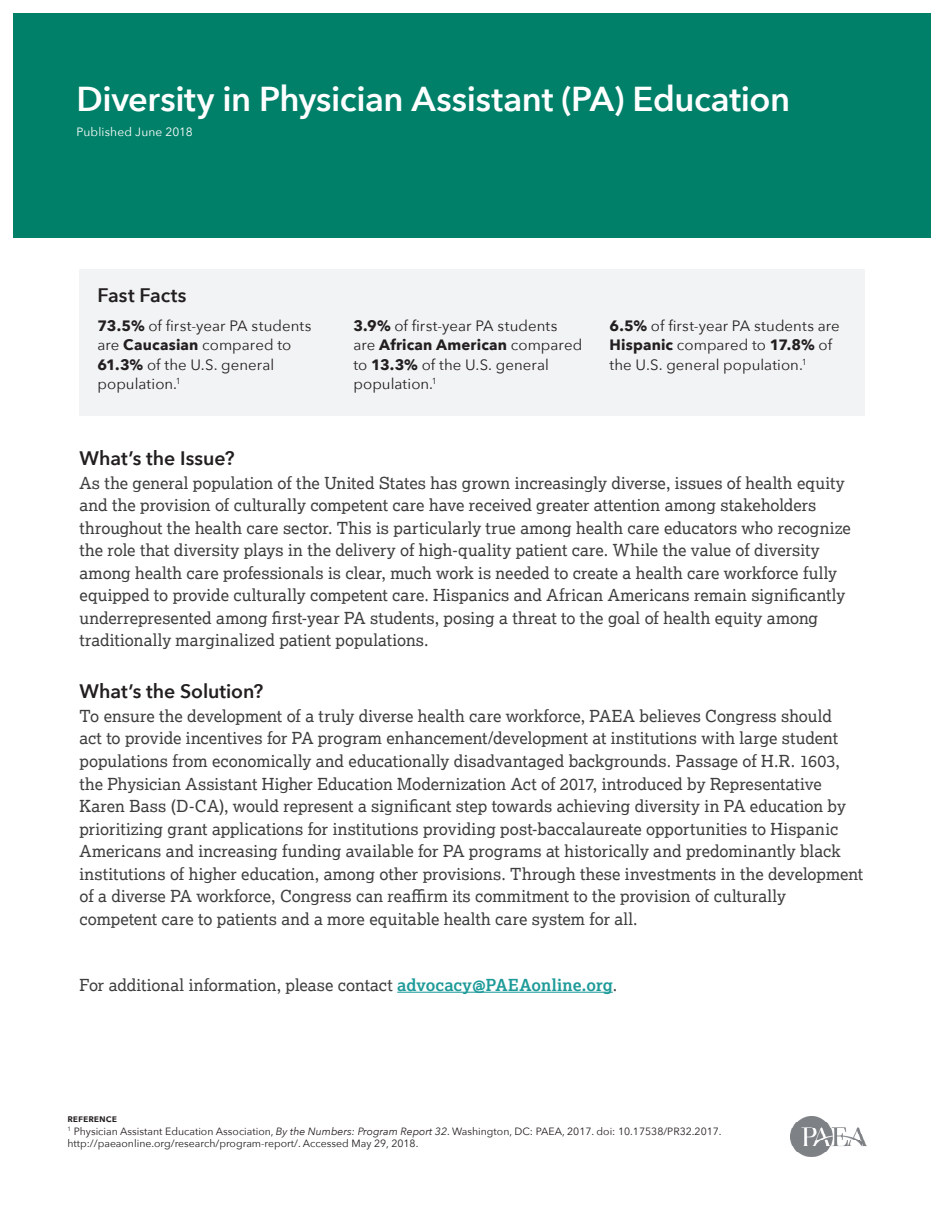
<style>
.page{position:relative;width:945px;height:1215px;background:#fff}
.page>*{position:absolute;margin:0;border:0;box-sizing:border-box;transform-origin:0 0}
.t1{font:600 34.5px "Avenir Next";letter-spacing:-.01em;color:#fff}
.t2{font:600 19.5px "Avenir Next";letter-spacing:-.005em;color:#231f20}
.t3{font:16.5px/22.5px "Lexia";color:#3e3e3f}
.t4{font:15px/19.5px "Avenir Next";letter-spacing:.005em;color:#231f20}
.t5{font:12px "Avenir Next";letter-spacing:.015em;color:#fff}
.t6{font:10.5px/12.6px "Avenir Next";color:#231f20}
.s1{font-weight:700}
.s2{font-weight:700;color:#1e9b99}
.s3{font-weight:600}
.s4{font-style:italic}
</style>
<div class="page">
<div style="left:14px;top:14px;width:918px;height:224px;background:#008068"></div>
<img style="left:790px;top:1117px;width:77px;height:40px">
<div style="left:80px;top:269px;width:786px;height:147px;background:#f2f3f4"></div>
<hr style="left:397px;top:992px;width:216px;height:1px;background:#1e9b99">
<h1 class="t1" style="left:76px;top:69px;width:715px">Diversity in Physician Assistant (PA) Education</h1>
<p class="t5" style="left:76px;top:122px;width:118px">Published June 2018</p>
<p class="t2" style="left:98px;top:278px;width:91px">Fast Facts</p>
<p class="t4" style="left:98px;top:315px;width:216px"><span class="s1">73.5%</span> of first-year PA students are <span class="s1">Caucasian</span> compared to<br><span class="s1">61.3%</span> of the U.S. general population.<sup>1</sup></p>
<p class="t4" style="left:354px;top:315px;width:230px"><span class="s1">3.9%</span> of first-year PA students are <span class="s1">African American</span> compared to <span class="s1">13.3%</span> of the U.S. general population.<sup>1</sup></p>
<p class="t4" style="left:609px;top:315px;width:232px"><span class="s1">6.5%</span> of first-year PA students are<br><span class="s1">Hispanic</span> compared to <span class="s1">17.8%</span> of the U.S. general population.<sup>1</sup></p>
<p class="t2" style="left:80px;top:441px;width:157px">What’s the Issue?</p>
<p class="t3" style="left:80px;top:471px;width:773px">As the general population of the United States has grown increasingly diverse, issues of health equity and the provision of culturally competent care have received greater attention among stakeholders throughout the health care sector. This is particularly true among health care educators who recognize the role that diversity plays in the delivery of high-quality patient care. While the value of diversity among health care professionals is clear, much work is needed to create a health care workforce fully equipped to provide culturally competent care. Hispanics and African Americans remain significantly underrepresented among first-year PA students, posing a threat to the goal of health equity among traditionally marginalized patient populations.</p>
<p class="t2" style="left:80px;top:674px;width:185px">What’s the Solution?</p>
<p class="t3" style="left:80px;top:704px;width:785px">To ensure the development of a truly diverse health care workforce, PAEA believes Congress should<br>act to provide incentives for PA program enhancement/development at institutions with large student populations from economically and educationally disadvantaged backgrounds. Passage of H.R. 1603, the Physician Assistant Higher Education Modernization Act of 2017, introduced by Representative Karen Bass (D-CA), would represent a significant step towards achieving diversity in PA education by prioritizing grant applications for institutions providing post-baccalaureate opportunities to Hispanic Americans and increasing funding available for PA programs at historically and predominantly black institutions of higher education, among other provisions. Through these investments in the development of a diverse PA workforce, Congress can reaffirm its commitment to the provision of culturally competent care to patients and a more equitable health care system for all.</p>
<p class="t3" style="left:80px;top:973px;width:539px">For additional information, please contact <span class="s2">advocacy@PAEAonline.org</span>.</p>
<p class="t6" style="left:68px;top:1112px;width:656px"><span class="s3">reference<br></span><sup>1</sup> Physician Assistant Education Association, <span class="s4">By the Numbers: Program Report 32</span>. Washington, DC: PAEA, 2017. doi: 10.17538/PR32.2017. http://paeaonline.org/research/program-report/. Accessed May 29, 2018.</p>
</div>
